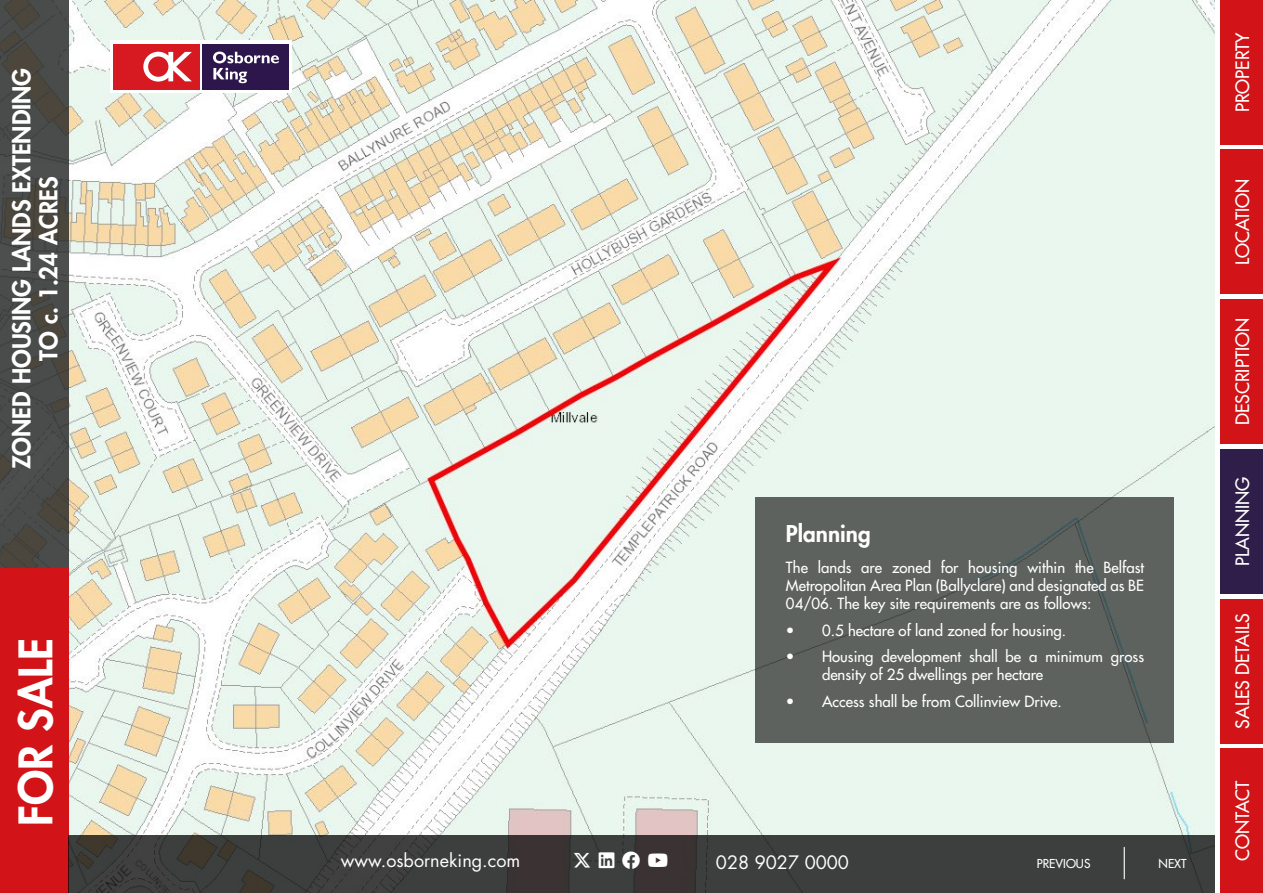
<style>
.page{position:relative;width:1263px;height:893px;background:#fff}
.page>*{position:absolute;margin:0;border:0;box-sizing:border-box;transform-origin:0 0}
.t1{font:800 45px "Futura Std";color:#fff}
.t2{font:800 24px/27px "Futura Std";color:#fff;text-align:center}
.t3{font:800 22.5px "Futura Std";color:#fff}
.t4{font:500 18px "Futura Std";color:#fff}
.t5{font:18px "Futura Std";color:#fff}
.t6{font:18px "Font Awesome 6 Brands";color:#fff}
.t7{font:500 15px/18px "Futura Std";color:#fff;text-align:justify}
.t8{font:500 12px "Futura Std";color:#fff}
</style>
<div class="page">
<img style="left:68px;top:0;width:1147px;height:835px">
<div style="left:755px;top:497px;width:419px;height:246px;background:#5d625f"></div>
<div style="left:1220px;top:0;width:43px;height:145px;background:#d21317"></div>
<div style="left:1220px;top:150px;width:43px;height:144px;background:#d21317"></div>
<div style="left:1220px;top:299px;width:43px;height:145px;background:#d21317"></div>
<div style="left:1220px;top:599px;width:43px;height:144px;background:#d21317"></div>
<div style="left:1220px;top:748px;width:43px;height:145px;background:#d21317"></div>
<div style="left:0;top:0;width:68px;height:659px;background:linear-gradient(to right,#494a47,#494946)"></div>
<div style="left:0;top:568px;width:68px;height:325px;background:#d21317"></div>
<svg style="left:111px;top:40px;width:181px;height:53px"></svg>
<div style="left:203px;top:44px;width:86px;height:45px;background:#2c164c"></div>
<svg style="left:213px;top:52px;width:66px;height:31px"></svg>
<div style="left:114px;top:44px;width:86px;height:45px;background:#d71921"></div>
<svg style="left:143px;top:52px;width:49px;height:30px"></svg>
<div style="left:1220px;top:449px;width:43px;height:145px;background:#2f1e4a"></div>
<svg style="left:68px;top:835px;width:1147px;height:58px;background:#3b3c3b"></svg>
<hr style="left:1124px;top:847px;width:1px;height:32px;background:#fff">
<svg style="left:574px;top:853px;width:16px;height:15px"></svg>
<svg style="left:622px;top:852px;width:18px;height:17px"></svg>
<svg style="left:648px;top:854px;width:20px;height:13px"></svg>
<svg style="left:599px;top:853px;width:16px;height:16px"></svg>
<h2 class="t2" style="left:8px;top:469px;width:403px;rotate:-90deg">ZONED HOUSING LANDS EXTENDING<br>TO c. 1.24 ACRES</h2>
<h1 class="t1" style="left:7px;top:826px;width:190px;rotate:-90deg">FOR SALE</h1>
<h3 class="t3" style="left:786px;top:520px;width:86px">Planning</h3>
<p class="t7" style="left:786px;top:559px;width:360px">The lands are zoned for housing within the Belfast Metropolitan Area Plan (Ballyclare) and designated as BE 04/06. The key site requirements are as follows:</p>
<p class="t7" style="left:786px;top:621px;width:282px">• 0.5 hectare of land zoned for housing.</p>
<p class="t7" style="left:822px;top:648px;width:324px;text-indent:-36px">• Housing development shall be a minimum gross density of 25 dwellings per hectare</p>
<p class="t7" style="left:786px;top:692px;width:277px">• Access shall be from Collinview Drive.</p>
<p class="t5" style="left:341px;top:849px;width:181px">www.osborneking.com</p>
<p class="t6" style="left:648px;top:852px;width:22px">□◆▼◆</p>
<p class="t5" style="left:716px;top:851px;width:135px">028 9027 0000</p>
<p class="t8" style="left:1037px;top:856px;width:55px">PREVIOUS</p>
<p class="t8" style="left:1158px;top:856px;width:30px">NEXT</p>
<p class="t4" style="left:1231px;top:112px;width:82px;rotate:-90deg">PROPERTY</p>
<p class="t4" style="left:1231px;top:265px;width:88px;rotate:-90deg">LOCATION</p>
<p class="t4" style="left:1231px;top:425px;width:109px;rotate:-90deg">DESCRIPTION</p>
<p class="t4" style="left:1231px;top:566px;width:91px;rotate:-90deg">PLANNING</p>
<p class="t4" style="left:1231px;top:728px;width:117px;rotate:-90deg">SALES DETAILS</p>
<p class="t4" style="left:1231px;top:861px;width:82px;rotate:-90deg">CONTACT</p>
</div>
